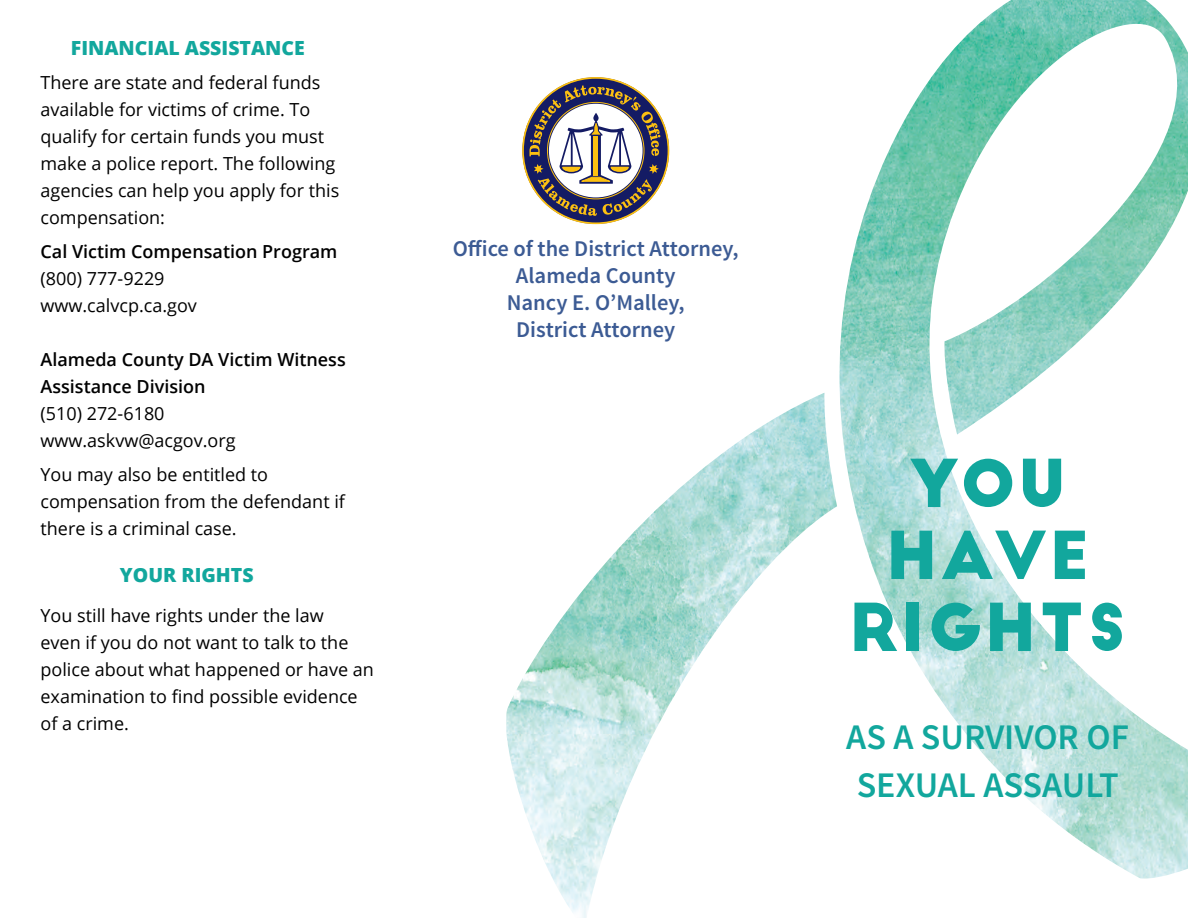
<style>
.page{position:relative;width:1188px;height:918px;background:#fff}
.page>*{position:absolute;margin:0;border:0;box-sizing:border-box;transform-origin:0 0}
.t1{font:64.5px/72px "Big John";letter-spacing:.05em;color:#12a79d;text-align:center}
.t2{font:600 36px/48px "Source Sans Pro";color:#12a79d}
.t3{font:600 22.5px/27px "Source Sans Pro";color:#3c5b94;text-align:center}
.Paragraph_Style_1{font:800 19.5px "Open Sans";color:#12a79d}
.t4{font:18px/27px "Open Sans";color:#000}
.t5{font:600 18px/27px "Open Sans";color:#000}
.s1{font-weight:600}
.s2{font-weight:400}
</style>
<div class="page">
<img style="left:506px;top:0;width:682px;height:918px">
<svg style="left:522px;top:77px;width:147px;height:147px"></svg>
<p class="Paragraph_Style_1" style="left:71px;top:34px;width:235px">FINANCIAL ASSISTANCE</p>
<p class="t4" style="left:40px;top:69px;width:300px">There are state and federal funds available for victims of crime. To qualify for certain funds you must make a police report. The following agencies can help you apply for this compensation:</p>
<p class="t4" style="left:40px;top:237px;width:298px"><span class="s1">Cal Victim Compensation Program </span>(800) 777-9229<br>www.calvcp.ca.gov</p>
<p class="t5" style="left:40px;top:346px;width:307px">Alameda County DA Victim Witness<br>Assistance Division<br><span class="s2">(510) 272-6180 www.askvw@acgov.org</span></p>
<p class="t4" style="left:40px;top:460px;width:306px">You may also be entitled to compensation from the defendant if there is a criminal case.</p>
<p class="Paragraph_Style_1" style="left:120px;top:560px;width:135px">YOUR RIGHTS</p>
<p class="t4" style="left:40px;top:602px;width:335px">You still have rights under the law<br>even if you do not want to talk to the police about what happened or have an examination to find possible evidence of a crime.</p>
<p class="t3" style="left:453px;top:235px;width:287px">Office of the District Attorney,</p>
<p class="t3" style="left:507px;top:262px;width:179px">Alameda County<br>Nancy E. O’Malley,<br>District Attorney</p>
<p class="t1" style="left:886px;top:450px;width:204px">YOU<br>HAVE</p>
<p class="t1" style="left:850px;top:594px;width:278px">RIGHTS</p>
<p class="t2" style="left:846px;top:714px;width:284px">AS A SURVIVOR OF<br>SEXUAL ASSAULT</p>
</div>
